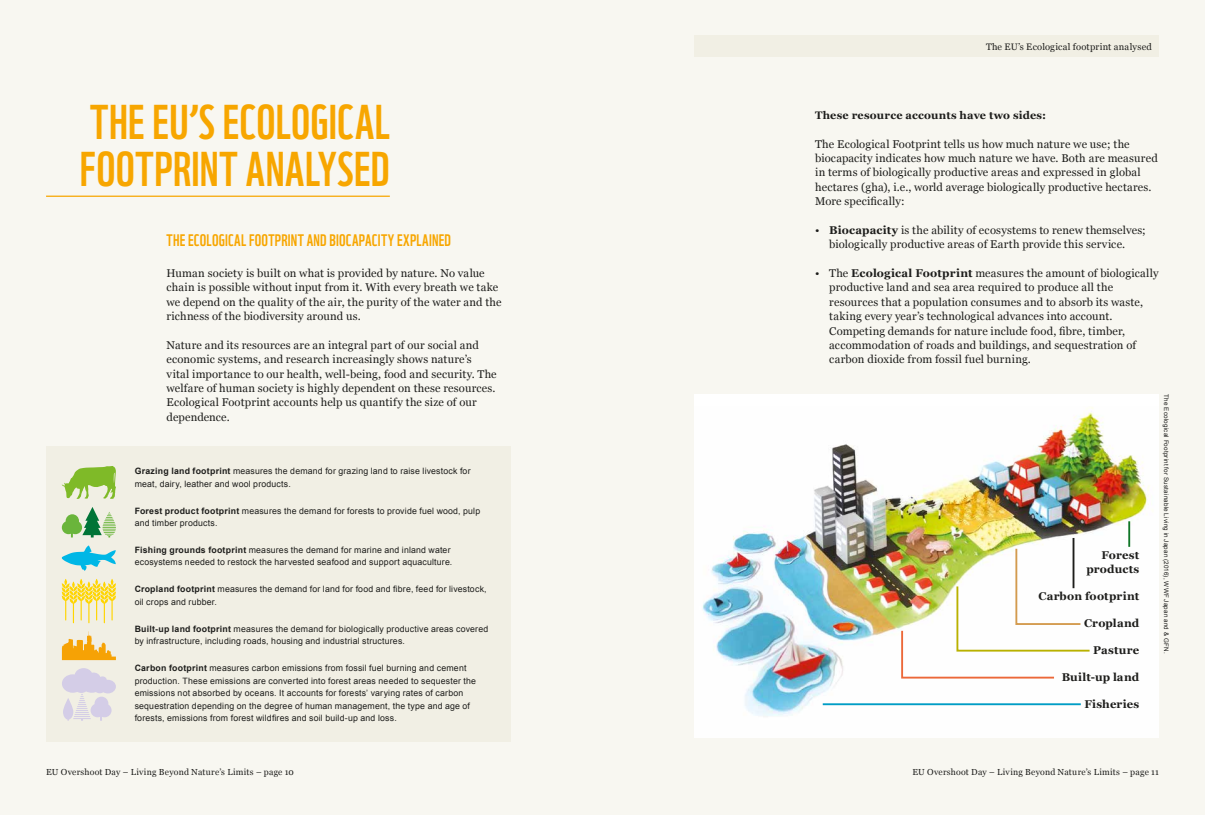
<style>
.page{position:relative;width:1205px;height:815px;background:#fff}
.page>*{position:absolute;margin:0;border:0;box-sizing:border-box;transform-origin:0 0}
.t1{font:47.5px/47.5px "WWF";letter-spacing:.01em;color:#f7a600}
.t2{font:16.25px "WWF";letter-spacing:.015em;color:#f7a600}
.t3{font:11.25px/14.4px "Georgia";letter-spacing:.015em;color:#1d1d1b}
.t4{font:700 11.25px/14.4px "Georgia";letter-spacing:.02em;color:#1d1d1b;text-align:right}
.t5{font:700 11.25px "Georgia";color:#1d1d1b}
.t6{font:700 10.88px "Georgia";letter-spacing:.02em;color:#1d1d1b}
.t7{font:9.38px "Georgia";letter-spacing:.02em;color:#1d1d1b}
.t8{font:8.75px/12.5px "Arial";letter-spacing:.02em;color:#1d1d1b}
.t9{font:8.75px "Georgia";letter-spacing:.025em;color:#1d1d1b}
.t10{font:6.25px "Arial";letter-spacing:.03em;color:#1d1d1b}
.s1{font-weight:700}
</style>
<div class="page">
<div style="left:602px;top:0;width:603px;height:815px;background:#f8f7f1"></div>
<div style="left:0;top:0;width:602px;height:815px;background:#f8f7f1"></div>
<div style="left:694px;top:35px;width:465px;height:22px;background:#f1efe4"></div>
<div style="left:694px;top:394px;width:465px;height:343px;background:#fff"></div>
<img style="left:702px;top:407px;width:451px;height:310px">
<hr style="left:1072px;top:538px;width:2px;height:50px;background:#1d1d1b">
<hr style="left:1128px;top:521px;width:2px;height:26px;background:#107627">
<svg style="left:900px;top:547px;width:191px;height:132px"></svg>
<hr style="left:823px;top:703px;width:258px;height:2px;background:#009dc5">
<hr style="left:46px;top:196px;width:344px;height:1px;background:#f7a600">
<div style="left:46px;top:447px;width:464px;height:295px;background:#f1efe4"></div>
<svg style="left:62px;top:668px;width:54px;height:53px"></svg>
<svg style="left:62px;top:631px;width:54px;height:29px"></svg>
<svg style="left:61px;top:579px;width:55px;height:44px"></svg>
<hr style="left:111px;top:600px;width:2px;height:20px;background:#ffd500">
<svg style="left:62px;top:545px;width:54px;height:26px"></svg>
<svg style="left:62px;top:507px;width:54px;height:30px"></svg>
<svg style="left:62px;top:466px;width:54px;height:33px"></svg>
<h1 class="t1" style="left:80px;top:93px;width:311px">THE EU’S ECOLOGICAL<br>FOOTPRINT ANALYSED</h1>
<h2 class="t2" style="left:167px;top:227px;width:286px">THE ECOLOGICAL FOOTPRINT AND BIOCAPACITY EXPLAINED</h2>
<p class="t3" style="left:167px;top:265px;width:336px">Human society is built on what is provided by nature. No value chain is possible without input from it. With every breath we take we depend on the quality of the air, the purity of the water and the richness of the biodiversity around us.</p>
<p class="t3" style="left:167px;top:337px;width:332px">Nature and its resources are an integral part of our social and economic systems, and research increasingly shows nature’s vital importance to our health, well-being, food and security. The welfare of human society is highly dependent on these resources.<br>Ecological Footprint accounts help us quantify the size of our dependence.</p>
<p class="t8" style="left:135px;top:465px;width:337px"><span class="s1">Grazing land footprint</span> measures the demand for grazing land to raise livestock for meat, dairy, leather and wool products.</p>
<p class="t8" style="left:135px;top:504px;width:347px"><span class="s1">Forest product footprint</span> measures the demand for forests to provide fuel wood, pulp and timber products.</p>
<p class="t8" style="left:135px;top:544px;width:319px"><span class="s1">Fishing grounds footprint</span> measures the demand for marine and inland water ecosystems needed to restock the harvested seafood and support aquaculture.</p>
<p class="t8" style="left:135px;top:583px;width:353px"><span class="s1">Cropland footprint</span> measures the demand for land for food and fibre, feed for livestock, oil crops and rubber.</p>
<p class="t8" style="left:135px;top:622px;width:355px"><span class="s1">Built-up land footprint</span> measures the demand for biologically productive areas covered by infrastructure, including roads, housing and industrial structures.</p>
<p class="t8" style="left:135px;top:662px;width:343px"><span class="s1">Carbon footprint</span> measures carbon emissions from fossil fuel burning and cement production. These emissions are converted into forest areas needed to sequester the emissions not absorbed by oceans. It accounts for forests’ varying rates of carbon sequestration depending on the degree of human management, the type and age of forests, emissions from forest wildfires and soil build-up and loss.</p>
<p class="t7" style="left:986px;top:40px;width:167px">The EU’s Ecological footprint analysed</p>
<p class="t6" style="left:815px;top:107px;width:232px">These resource accounts have two sides:</p>
<p class="t3" style="left:815px;top:136px;width:344px">The Ecological Footprint tells us how much nature we use; the biocapacity indicates how much nature we have. Both are measured in terms of biologically productive areas and expressed in global hectares (gha), i.e., world average biologically productive hectares.<br>More specifically:</p>
<p class="t3" style="left:815px;top:222px;width:332px;text-align:center">• <span class="s1">Biocapacity</span> is the ability of ecosystems to renew themselves; biologically productive areas of Earth provide this service.</p>
<p class="t3" style="left:829px;top:265px;width:331px;text-indent:-14px">• The <span class="s1">Ecological Footprint</span> measures the amount of biologically productive land and sea area required to produce all the resources that a population consumes and to absorb its waste, taking every year’s technological advances into account.<br>Competing demands for nature include food, fibre, timber, accommodation of roads and buildings, and sequestration of carbon dioxide from fossil fuel burning.</p>
<p class="t4" style="left:1086px;top:547px;width:54px">Forest products</p>
<p class="t4" style="left:1038px;top:589px;width:102px">Carbon footprint</p>
<p class="t4" style="left:1084px;top:616px;width:57px">Cropland</p>
<p class="t4" style="left:1093px;top:642px;width:48px">Pasture</p>
<p class="t5" style="left:1062px;top:669px;width:79px">Built-up land</p>
<p class="t4" style="left:1084px;top:696px;width:57px">Fisheries</p>
<p class="t10" style="left:1170px;top:394px;width:261px;rotate:90deg">The Ecological Footprint for Sustainable Living in Japan (2016), WWF Japan and &amp; GFN.</p>
<p class="t9" style="left:46px;top:765px;width:249px">EU Overshoot Day – Living Beyond Nature’s Limits – page 10</p>
<p class="t9" style="left:912px;top:765px;width:248px">EU Overshoot Day – Living Beyond Nature’s Limits – page 11</p>
</div>
